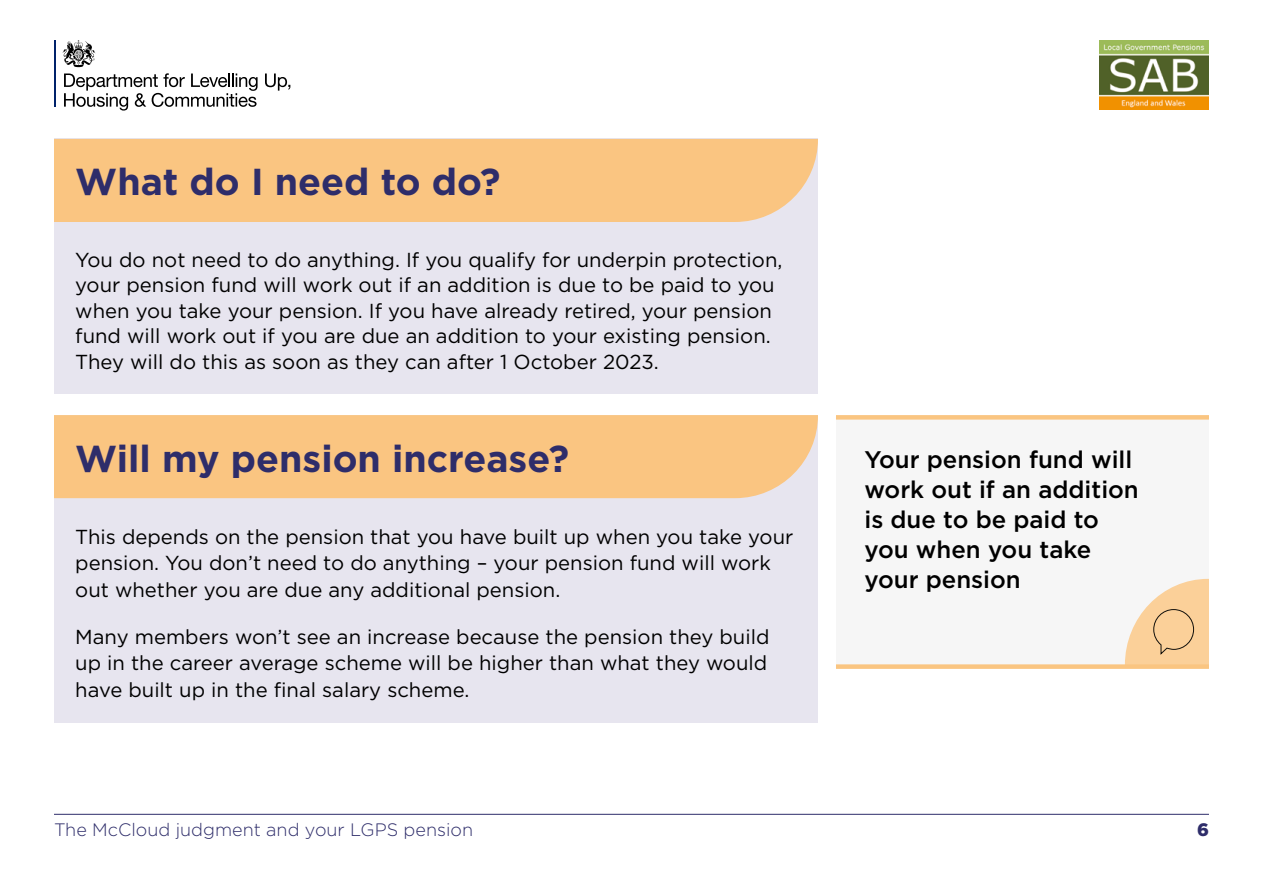
<style>
.page{position:relative;width:1263px;height:893px;background:#fff}
.page>*{position:absolute;margin:0;border:0;box-sizing:border-box;transform-origin:0 0}
.H1{font:700 37.5px "Gotham";color:#2e2d6a}
.t1{font:500 24px/30px "Gotham";color:#000}
.Body{font:20.25px/25.5px "Gotham";color:#000}
.t2{font:300 18px "Gotham";color:#2e2d6a}
.t3{font:900 18px "Gotham";color:#2e2d6a}
</style>
<div class="page">
<div style="left:54px;top:415px;width:764px;height:308px;background:#e7e5ef"></div>
<div style="left:54px;top:139px;width:764px;height:255px;background:#e7e5ef"></div>
<img style="left:1099px;top:41px;width:110px;height:69px">
<hr style="left:55px;top:40px;width:1px;height:67px;background:#00226a">
<svg style="left:265px;top:74px;width:25px;height:17px"></svg>
<svg style="left:64px;top:73px;width:194px;height:38px"></svg>
<svg style="left:62px;top:40px;width:33px;height:27px"></svg>
<hr style="left:54px;top:814px;width:1155px;height:1px;background:#2e2d6a">
<div style="left:54px;top:139px;width:764px;height:83px;background:#fac581"></div>
<div style="left:54px;top:415px;width:764px;height:83px;background:#fac581"></div>
<div style="left:836px;top:417px;width:373px;height:250px;background:#f6f6f6"></div>
<div style="left:836px;top:415px;width:373px;height:5px;background:#fac581"></div>
<div style="left:836px;top:664px;width:373px;height:5px;background:#fac581"></div>
<svg style="left:1125px;top:579px;width:84px;height:85px"></svg>
<p class="H1" style="left:75px;top:160px;width:427px">What do I need to do?</p>
<p class="Body" style="left:75px;top:246px;width:709px">You do not need to do anything. If you qualify for underpin protection, your pension fund will work out if an addition is due to be paid to you when you take your pension. If you have already retired, your pension fund will work out if you are due an addition to your existing pension.<br>They will do this as soon as they can after 1 October 2023.</p>
<p class="H1" style="left:75px;top:437px;width:495px">Will my pension increase?</p>
<p class="Body" style="left:75px;top:523px;width:720px;line-height:26.2px">This depends on the pension that you have built up when you take your pension. You don’t need to do anything – your pension fund will work out whether you are due any additional pension.</p>
<p class="Body" style="left:75px;top:623px;width:696px;line-height:26.2px;text-align:justify">Many members won’t see an increase because the pension they build up in the career average scheme will be higher than what they would have built up in the final salary scheme.</p>
<p class="t1" style="left:864px;top:444px;width:276px">Your pension fund will work out if an addition is due to be paid to you when you take your pension</p>
<p class="t2" style="left:54px;top:820px;width:421px">The McCloud judgment and your LGPS pension</p>
<p class="t3" style="left:1197px;top:819px;width:13px">6</p>
</div>
